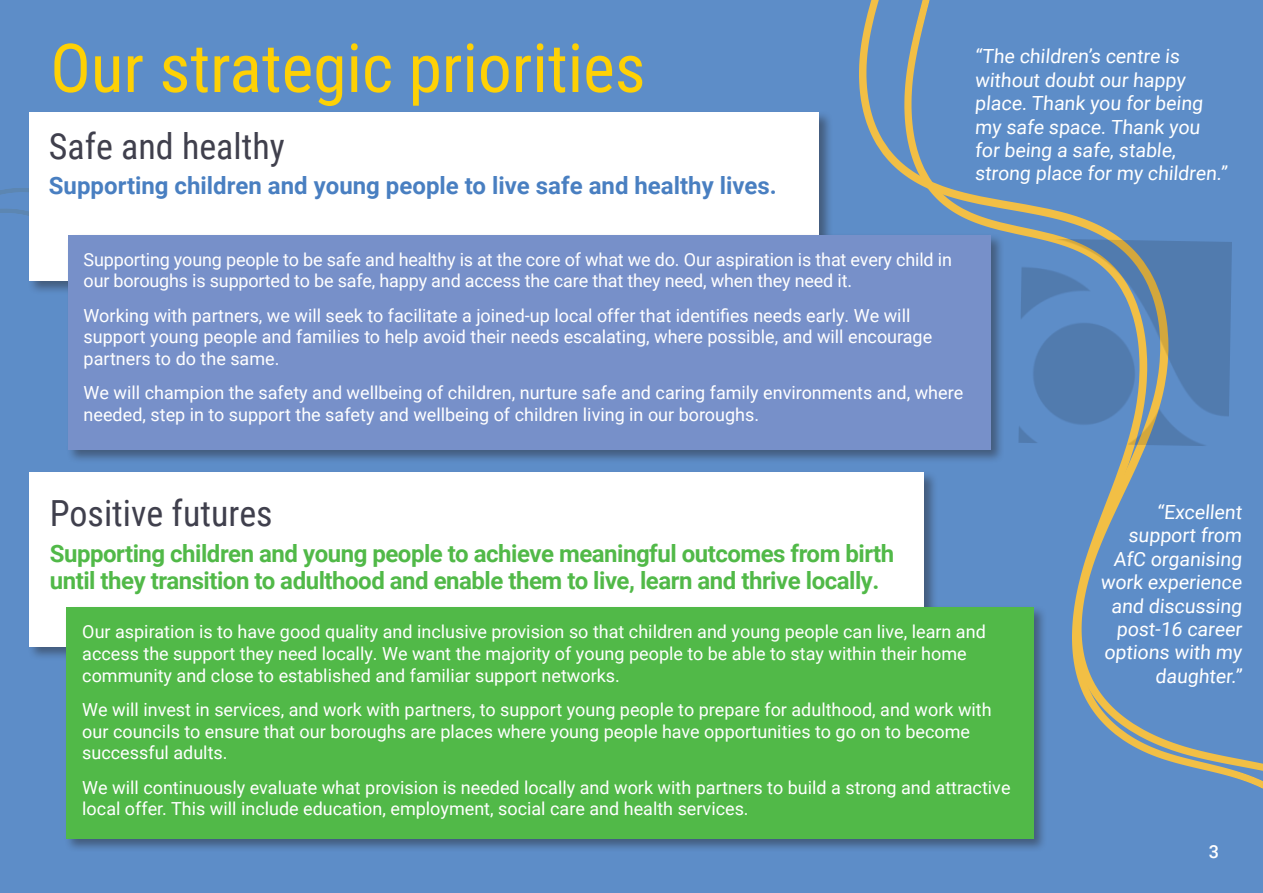
<style>
.page{position:relative;width:1263px;height:893px;background:#5d8dc8}
.page>*{position:absolute;margin:0;border:0;box-sizing:border-box;transform-origin:0 0}
.t1{font:67.5px "Roboto Condensed";color:#fed105}
.Subheading_1{font:36px "Roboto Condensed";color:#40404d}
.Subheading_2{font:700 24px/27px "Roboto";letter-spacing:-.02em;color:#51b948}
.Subheading_2-2{font:700 24px "Roboto";color:#497fc1}
.Quotes_1{font:19.5px/23.4px "Roboto";color:#fff}
.t2{font:18px/21.6px "Roboto";color:#fff}
.Body_copy{font:500 18px "Roboto";color:#fff}
</style>
<div class="page">
<svg style="left:859px;top:0;width:404px;height:789px"></svg>
<div style="left:27px;top:110px;width:806px;height:185px;background:#231f20;opacity:.45"></div>
<div style="left:29px;top:112px;width:790px;height:169px;background:#fff"></div>
<div style="left:66px;top:233px;width:939px;height:231px;background:#231f20;opacity:.45"></div>
<div style="left:69px;top:235px;width:922px;height:215px;background:#7790c9"></div>
<div style="left:27px;top:470px;width:911px;height:190px;background:#231f20;opacity:.45"></div>
<div style="left:29px;top:472px;width:895px;height:174px;background:#fff"></div>
<div style="left:64px;top:605px;width:984px;height:248px;background:#231f20;opacity:.45"></div>
<div style="left:66px;top:607px;width:967px;height:232px;background:#51b948"></div>
<img style="left:1018px;top:238px;width:214px;height:208px">
<p class="t1" style="left:50px;top:21px;width:597px">Our strategic priorities</p>
<p class="Quotes_1" style="left:975px;top:44px;width:256px">“The children’s centre is without doubt our happy place. Thank you for being my safe space. Thank you for being a safe, stable, strong place for my children.”</p>
<h1 class="Subheading_1" style="left:49px;top:121px;width:237px">Safe and healthy</h1>
<h2 class="Subheading_2-2" style="left:49px;top:169px;width:729px">Supporting children and young people to live safe and healthy lives.</h2>
<p class="t2" style="left:84px;top:248px;width:870px">Supporting young people to be safe and healthy is at the core of what we do. Our aspiration is that every child in our boroughs is supported to be safe, happy and access the care that they need, when they need it.</p>
<p class="t2" style="left:84px;top:304px;width:850px">Working with partners, we will seek to facilitate a joined-up local offer that identifies needs early. We will support young people and families to help avoid their needs escalating, where possible, and will encourage partners to do the same.</p>
<p class="t2" style="left:84px;top:381px;width:881px">We will champion the safety and wellbeing of children, nurture safe and caring family environments and, where needed, step in to support the safety and wellbeing of children living in our boroughs.</p>
<h1 class="Subheading_1" style="left:50px;top:488px;width:224px">Positive futures</h1>
<h2 class="Subheading_2" style="left:50px;top:539px;width:846px">Supporting children and young people to achieve meaningful outcomes from birth until they transition to adulthood and enable them to live, learn and thrive locally.</h2>
<p class="t2" style="left:82px;top:620px;width:905px">Our aspiration is to have good quality and inclusive provision so that children and young people can live, learn and access the support they need locally. We want the majority of young people to be able to stay within their home community and close to established and familiar support networks.</p>
<p class="t2" style="left:82px;top:698px;width:911px">We will invest in services, and work with partners, to support young people to prepare for adulthood, and work with our councils to ensure that our boroughs are places where young people have opportunities to go on to become successful adults.</p>
<p class="t2" style="left:82px;top:776px;width:930px">We will continuously evaluate what provision is needed locally and work with partners to build a strong and attractive local offer. This will include education, employment, social care and health services.</p>
<p class="Quotes_1" style="left:1100px;top:500px;width:145px;text-align:right">“Excellent support from<br>AfC organising work experience and discussing post-16 career options with my daughter.”</p>
<p class="Body_copy" style="left:1209px;top:839px;width:12px">3</p>
</div>
